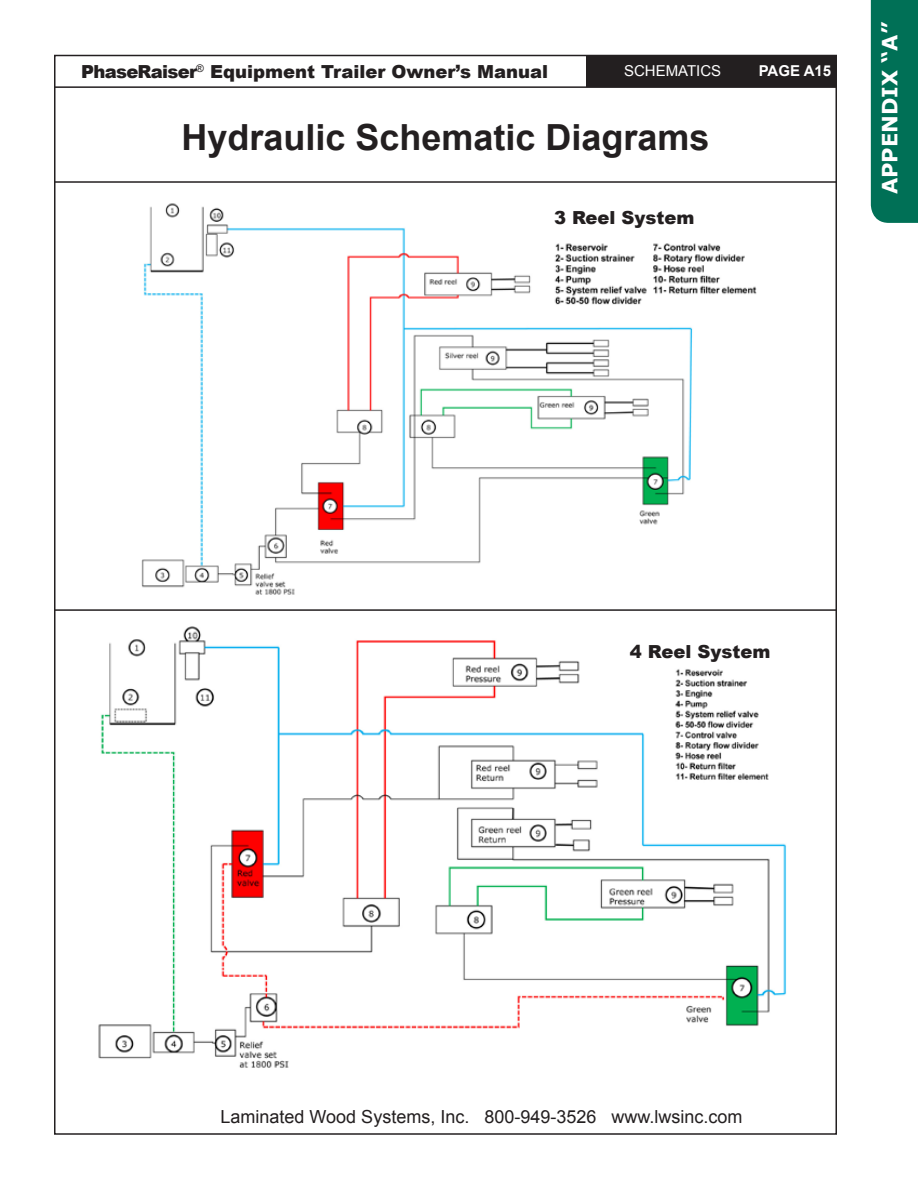
<style>
.page{position:relative;width:918px;height:1188px;background:#fff}
.page>*{position:absolute;margin:0;border:0;box-sizing:border-box;transform-origin:0 0}
.t1{font:700 36px "Arial";color:#231f20}
.t2{font:700 21px "Verdana";color:#fff}
.t3{font:900 18px "Arial";color:#231f20}
.t4{font:18px "Arial";color:#231f20}
.t5{font:15px "Arial";color:#fff}
.t6{font:700 15px "Arial";color:#fff}
</style>
<div class="page">
<div style="left:871px;top:0;width:47px;height:223px;background:#007056"></div>
<img style="left:141px;top:203px;width:616px;height:392px">
<img style="left:98px;top:626px;width:689px;height:442px">
<hr style="left:54px;top:609px;width:783px;height:2px;background:#231f20">
<hr style="left:54px;top:181px;width:783px;height:2px;background:#231f20">
<div style="left:586px;top:56px;width:251px;height:31px;background:#231f20"></div>
<hr style="left:54px;top:86px;width:783px;height:2px;background:#231f20">
<p class="t3" style="left:81px;top:58px;width:468px">PhaseRaiser<sup>®</sup> Equipment Trailer Owner’s Manual</p>
<p class="t5" style="left:624px;top:61px;width:99px">SCHEMATICS</p>
<p class="t6" style="left:759px;top:60px;width:74px">PAGE A15</p>
<h1 class="t1" style="left:181px;top:113px;width:530px">Hydraulic Schematic Diagrams</h1>
<p class="t3" style="left:554px;top:205px;width:142px">3 Reel System</p>
<p class="t2" style="left:875px;top:194px;width:174px;rotate:-90deg">APPEN DIX “A”</p>
<p class="t3" style="left:630px;top:639px;width:142px">4 Reel System</p>
<p class="t4" style="left:221px;top:1105px;width:523px">Laminated Wood Systems, Inc. 800-949-3526 www.lwsinc.com</p>
</div>
